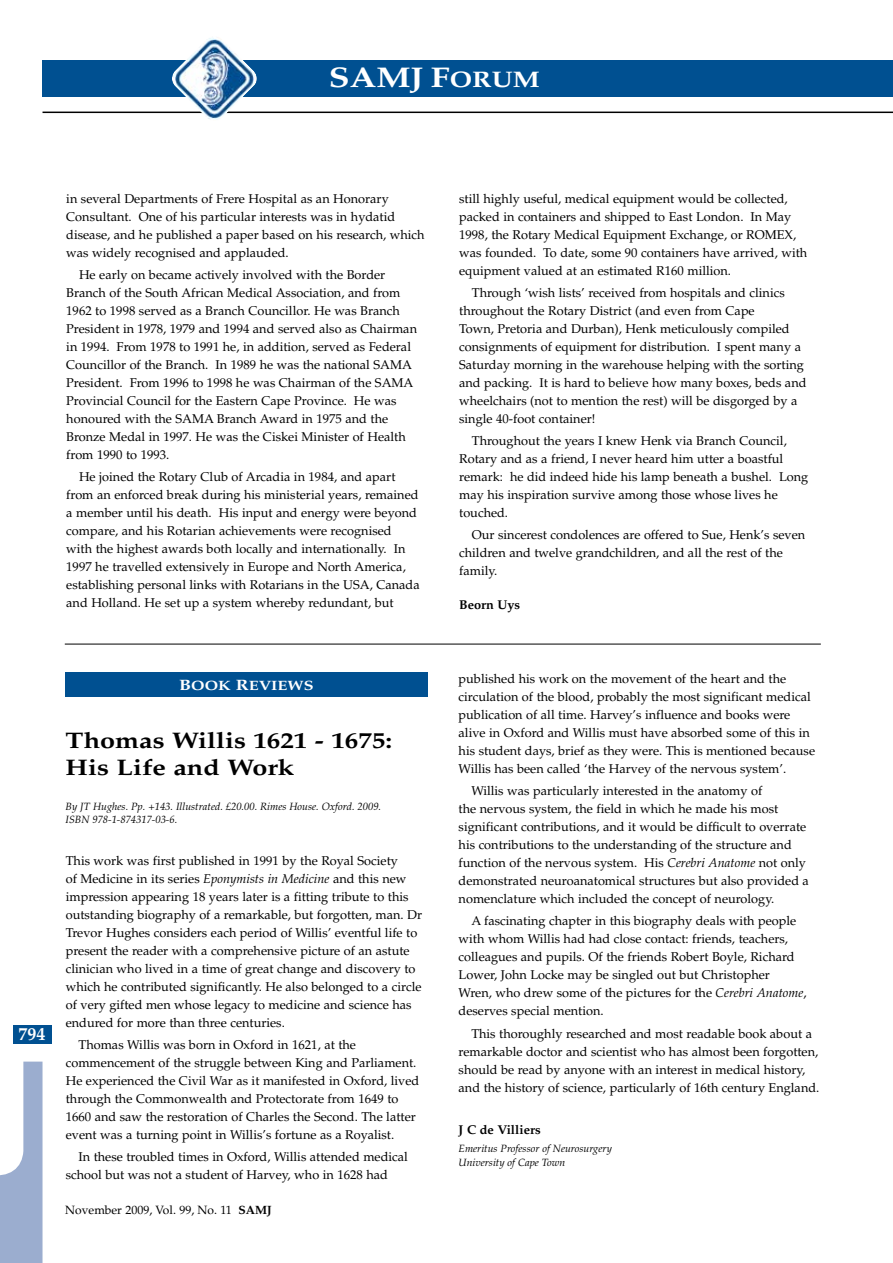
<style>
.page{position:relative;width:893px;height:1263px;background:#fff}
.page>*{position:absolute;margin:0;border:0;box-sizing:border-box;transform-origin:0 0}
.t1{font:700 28.5px "Palatino";color:#fff;scale:1.2 1}
.t2{font:700 22.5px/27px "Palatino";color:#000;scale:1.2 1}
.t3{font:700 18px "Palatino";color:#fff}
.t4{font:700 13.5px "Palatino";color:#fff;scale:1.2 1}
.t5{font:12.75px/18px "Palatino";color:#000}
.t6{font:700 12.75px "Palatino";color:#000}
.t7{font:12px "Palatino";color:#000}
.t8{font:italic 10.5px/13.5px "Palatino";color:#000}
.s1{font-size:22.5px}
.s2{font-size:15px}
.s3{font-style:italic}
.s4{font-weight:700}
</style>
<div class="page">
<div style="left:43px;top:60px;width:850px;height:37px;background:#005091"></div>
<svg style="left:0;top:1061px;width:43px;height:202px"></svg>
<hr style="left:43px;top:112px;width:850px;height:1px;background:#000">
<img style="left:172px;top:37px;width:85px;height:83px">
<div style="left:14px;top:1024px;width:38px;height:19px;background:#005091"></div>
<hr style="left:65px;top:644px;width:756px;height:1px;background:#000">
<div style="left:66px;top:672px;width:362px;height:24px;background:#005091"></div>
<h1 class="t1" style="left:329px;top:61px;width:177px">SAMJ F<span class="s1">ORUM</span></h1>
<p class="t5" style="left:66px;top:190px;width:360px">in several Departments of Frere Hospital as an Honorary Consultant. One of his particular interests was in hydatid disease, and he published a paper based on his research, which was widely recognised and applauded.</p>
<p class="t5" style="left:66px;top:266px;width:352px;text-indent:13px">He early on became actively involved with the Border Branch of the South African Medical Association, and from 1962 to 1998 served as a Branch Councillor. He was Branch President in 1978, 1979 and 1994 and served also as Chairman in 1994. From 1978 to 1991 he, in addition, served as Federal Councillor of the Branch. In 1989 he was the national SAMA President. From 1996 to 1998 he was Chairman of the SAMA Provincial Council for the Eastern Cape Province. He was honoured with the SAMA Branch Award in 1975 and the Bronze Medal in 1997. He was the Ciskei Minister of Health from 1990 to 1993.</p>
<p class="t5" style="left:66px;top:468px;width:355px;text-indent:13px">He joined the Rotary Club of Arcadia in 1984, and apart from an enforced break during his ministerial years, remained a member until his death. His input and energy were beyond compare, and his Rotarian achievements were recognised with the highest awards both locally and internationally. In 1997 he travelled extensively in Europe and North America, establishing personal links with Rotarians in the USA, Canada and Holland. He set up a system whereby redundant, but</p>
<h3 class="t3" style="left:18px;top:1023px;width:28px">794</h3>
<p class="t4" style="left:179px;top:677px;width:113px"><span class="s2">B</span>OOK <span class="s2">R</span>EVIEWS</p>
<h2 class="t2" style="left:66px;top:727px;width:274px">Thomas Willis 1621 - 1675:<br>His Life and Work</h2>
<p class="t8" style="left:66px;top:799px;width:317px">By JT Hughes. Pp. +143. Illustrated. £20.00. Rimes House. Oxford. 2009.<br>ISBN 978-1-874317-03-6.</p>
<p class="t5" style="left:66px;top:851px;width:358px">This work was first published in 1991 by the Royal Society<br>of Medicine in its series <span class="s3">Eponymists in Medicine</span> and this new impression appearing 18 years later is a fitting tribute to this outstanding biography of a remarkable, but forgotten, man. Dr Trevor Hughes considers each period of Willis’ eventful life to present the reader with a comprehensive picture of an astute clinician who lived in a time of great change and discovery to which he contributed significantly. He also belonged to a circle of very gifted men whose legacy to medicine and science has endured for more than three centuries.</p>
<p class="t5" style="left:66px;top:1036px;width:355px;text-indent:13px">Thomas Willis was born in Oxford in 1621, at the commencement of the struggle between King and Parliament.<br>He experienced the Civil War as it manifested in Oxford, lived through the Commonwealth and Protectorate from 1649 to 1660 and saw the restoration of Charles the Second. The latter event was a turning point in Willis’s fortune as a Royalist.</p>
<p class="t5" style="left:66px;top:1148px;width:344px;text-indent:13px">In these troubled times in Oxford, Willis attended medical school but was not a student of Harvey, who in 1628 had</p>
<p class="t7" style="left:65px;top:1203px;width:208px">November 2009, Vol. 99, No. 11 <span class="s4">SAMJ</span></p>
<p class="t5" style="left:459px;top:190px;width:350px">still highly useful, medical equipment would be collected, packed in containers and shipped to East London. In May 1998, the Rotary Medical Equipment Exchange, or ROMEX, was founded. To date, some 90 containers have arrived, with equipment valued at an estimated R160 million.</p>
<p class="t5" style="left:459px;top:284px;width:349px;text-indent:13px">Through ‘wish lists’ received from hospitals and clinics throughout the Rotary District (and even from Cape<br>Town, Pretoria and Durban), Henk meticulously compiled consignments of equipment for distribution. I spent many a Saturday morning in the warehouse helping with the sorting and packing. It is hard to believe how many boxes, beds and wheelchairs (not to mention the rest) will be disgorged by a single 40-foot container!</p>
<p class="t5" style="left:459px;top:432px;width:351px;text-indent:13px">Throughout the years I knew Henk via Branch Council, Rotary and as a friend, I never heard him utter a boastful remark: he did indeed hide his lamp beneath a bushel. Long may his inspiration survive among those whose lives he touched.</p>
<p class="t5" style="left:459px;top:526px;width:348px;text-indent:13px">Our sincerest condolences are offered to Sue, Henk’s seven children and twelve grandchildren, and all the rest of the family.</p>
<p class="t6" style="left:459px;top:598px;width:62px">Beorn Uys</p>
<p class="t5" style="left:459px;top:670px;width:358px">published his work on the movement of the heart and the circulation of the blood, probably the most significant medical publication of all time. Harvey’s influence and books were alive in Oxford and Willis must have absorbed some of this in his student days, brief as they were. This is mentioned because Willis has been called ‘the Harvey of the nervous system’.</p>
<p class="t5" style="left:459px;top:782px;width:352px;text-indent:13px">Willis was particularly interested in the anatomy of<br>the nervous system, the field in which he made his most significant contributions, and it would be difficult to overrate his contributions to the understanding of the structure and function of the nervous system. His <span class="s3">Cerebri Anatome</span> not only demonstrated neuroanatomical structures but also provided a nomenclature which included the concept of neurology.</p>
<p class="t5" style="left:459px;top:912px;width:349px;text-indent:13px">A fascinating chapter in this biography deals with people with whom Willis had had close contact: friends, teachers, colleagues and pupils. Of the friends Robert Boyle, Richard Lower, John Locke may be singled out but Christopher<br>Wren, who drew some of the pictures for the <span class="s3">Cerebri Anatome</span>, deserves special mention.</p>
<p class="t5" style="left:459px;top:1024px;width:362px;text-indent:13px">This thoroughly researched and most readable book about a remarkable doctor and scientist who has almost been forgotten, should be read by anyone with an interest in medical history, and the history of science, particularly of 16th century England.</p>
<p class="t6" style="left:459px;top:1122px;width:84px">J C de Villiers</p>
<p class="t8" style="left:459px;top:1142px;width:155px">Emeritus Professor of Neurosurgery<br>University of Cape Town</p>
</div>
